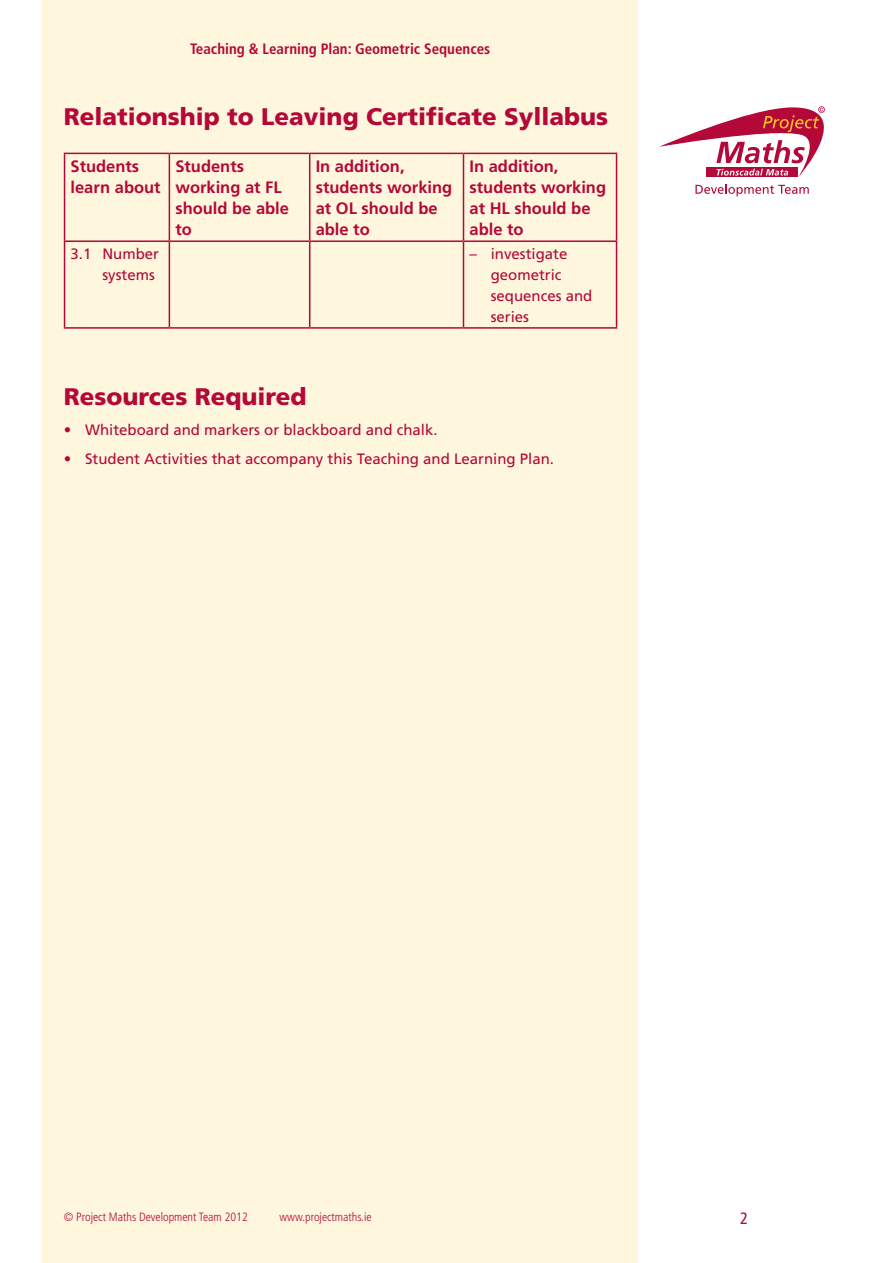
<style>
.page{position:relative;width:893px;height:1263px;background:#fff}
.page>*{position:absolute;margin:0;border:0;box-sizing:border-box;transform-origin:0 0}
.Head_2{font:900 24px "Frutiger";color:#b30838}
.Table_Head{font:700 16.5px/21px "Frutiger";color:#b30838}
.t1{font:condensed 16.5px "Frutiger";color:#b30838}
.Body_Bullit_Points{font:15px "Frutiger";color:#b30838}
.t2{font:700 condensed 15px "Frutiger";color:#b30838}
.Body_Bullit_Points_d{font:15px/21px "Frutiger";color:#b30838}
.Table_Numbered{font:15px/21px "Frutiger";color:#b30838;text-align:right}
.t3{font:300 condensed 12px "Frutiger";color:#b30838}
</style>
<div class="page">
<div style="left:43px;top:0;width:595px;height:1263px;background:#fff6de"></div>
<svg style="left:695px;top:184px;width:114px;height:12px"></svg>
<svg style="left:659px;top:106px;width:166px;height:71px"></svg>
<hr style="left:64px;top:153px;width:105px;height:1px;background:#b30838">
<hr style="left:64px;top:154px;width:1px;height:86px;background:#b30838">
<hr style="left:169px;top:153px;width:141px;height:1px;background:#b30838">
<hr style="left:169px;top:154px;width:1px;height:86px;background:#b30838">
<hr style="left:310px;top:153px;width:153px;height:1px;background:#b30838">
<hr style="left:309px;top:154px;width:1px;height:86px;background:#b30838">
<hr style="left:463px;top:153px;width:154px;height:1px;background:#b30838">
<hr style="left:463px;top:154px;width:1px;height:86px;background:#b30838">
<hr style="left:616px;top:154px;width:1px;height:86px;background:#b30838">
<hr style="left:64px;top:240px;width:105px;height:2px;background:#b30838">
<hr style="left:64px;top:242px;width:1px;height:85px;background:#b30838">
<hr style="left:169px;top:240px;width:141px;height:2px;background:#b30838">
<hr style="left:169px;top:242px;width:1px;height:85px;background:#b30838">
<hr style="left:310px;top:240px;width:153px;height:2px;background:#b30838">
<hr style="left:309px;top:242px;width:1px;height:85px;background:#b30838">
<hr style="left:463px;top:240px;width:154px;height:2px;background:#b30838">
<hr style="left:463px;top:242px;width:1px;height:85px;background:#b30838">
<hr style="left:616px;top:242px;width:1px;height:85px;background:#b30838">
<hr style="left:64px;top:327px;width:105px;height:2px;background:#b30838">
<hr style="left:169px;top:327px;width:141px;height:2px;background:#b30838">
<hr style="left:310px;top:327px;width:153px;height:2px;background:#b30838">
<hr style="left:463px;top:327px;width:154px;height:2px;background:#b30838">
<p class="t2" style="left:190px;top:40px;width:302px">Teaching &amp; Learning Plan: Geometric Sequences</p>
<p class="Head_2" style="left:64px;top:102px;width:546px">Relationship to Leaving Certificate Syllabus</p>
<p class="Table_Head" style="left:71px;top:156px;width:92px">Students learn about</p>
<p class="Table_Head" style="left:175px;top:156px;width:115px">Students working at FL should be able to</p>
<p class="Table_Head" style="left:316px;top:156px;width:138px">In addition, students working at OL should be able to</p>
<p class="Table_Head" style="left:469px;top:156px;width:138px">In addition, students working at HL should be able to</p>
<p class="Table_Numbered" style="left:71px;top:243px;width:90px">3.1 Number systems</p>
<p class="Body_Bullit_Points_d" style="left:491px;top:243px;width:103px;text-indent:-21px">– investigate geometric sequences and series</p>
<p class="Head_2" style="left:64px;top:382px;width:244px">Resources Required</p>
<p class="Body_Bullit_Points" style="left:64px;top:421px;width:375px">• Whiteboard and markers or blackboard and chalk.</p>
<p class="Body_Bullit_Points" style="left:64px;top:450px;width:492px">• Student Activities that accompany this Teaching and Learning Plan.</p>
<p class="t3" style="left:64px;top:1210px;width:186px">© Project Maths Development Team 2012</p>
<p class="t3" style="left:279px;top:1210px;width:94px">www.projectmaths.ie</p>
<p class="t1" style="left:740px;top:1209px;width:9px">2</p>
</div>
